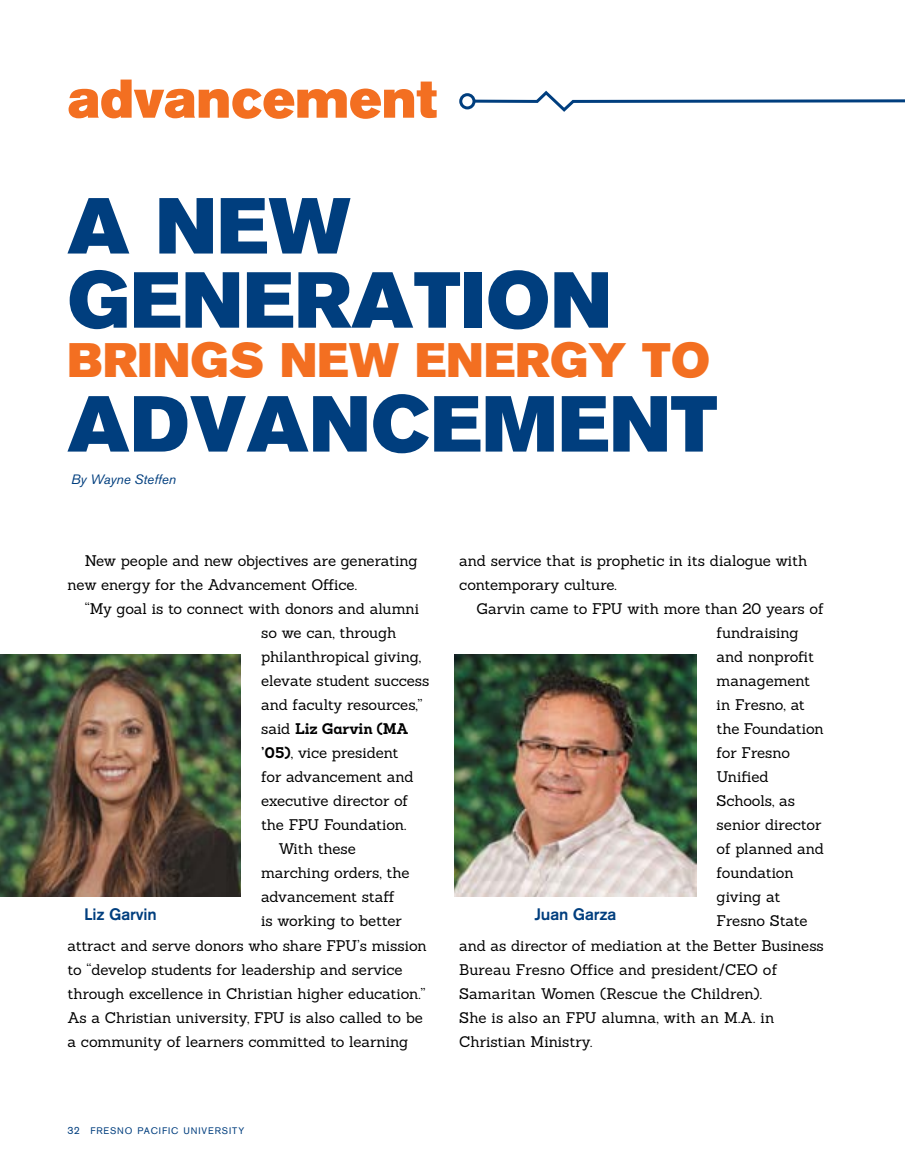
<style>
.page{position:relative;width:905px;height:1175px;background:#fff}
.page>*{position:absolute;margin:0;border:0;box-sizing:border-box;transform-origin:0 0}
.SUB_HEAD_16pt_grotes{font:78.45px/74.1px "Akzidenz Grotesk BE Super";letter-spacing:.01em;color:#003e7e}
.t1{font:54px "Akzidenz Grotesk BE Super";color:#f36f21}
.SUB_HEAD_16pt_grotes-2{font:48px "Akzidenz Grotesk BE Super";letter-spacing:.01em;color:#f36f21}
.feat_paragraph_body{font:500 16.5px "Akzidenz Grotesk BE";letter-spacing:-.01em;color:#003e7e}
.BODY_10_16_sanchez_W{font:15px/24px "Sanchez";letter-spacing:-.005em;color:#000}
.Story_attribution{font:italic 13.5px "Akzidenz Grotesk BE";color:#003e7e}
.t2{font:9.45px "Akzidenz Grotesk BE";letter-spacing:.095em;color:#003e7e}
.s1{font-weight:700}
.s2{font-size:10.5px}
</style>
<div class="page">
<svg style="left:471px;top:90px;width:433px;height:22px"></svg>
<div style="left:459px;top:93px;width:16px;height:16px;border:3px solid #003e7e;border-radius:50%"></div>
<img style="left:0;top:654px;width:241px;height:242px">
<img style="left:454px;top:654px;width:242px;height:242px">
<p class="t1" style="left:68px;top:67px;width:371px">advancement</p>
<p class="SUB_HEAD_16pt_grotes" style="left:68px;top:189px;width:545px">A NEW<br>GENERATION</p>
<p class="SUB_HEAD_16pt_grotes-2" style="left:68px;top:333px;width:644px">BRINGS NEW ENERGY TO</p>
<p class="SUB_HEAD_16pt_grotes" style="left:68px;top:387px;width:651px">ADVANCEMENT</p>
<p class="Story_attribution" style="left:71px;top:471px;width:106px">By Wayne Steffen</p>
<p class="BODY_10_16_sanchez_W" style="left:68px;top:549px;width:352px;text-indent:17px">New people and new objectives are generating new energy for the Advancement Office.</p>
<p class="BODY_10_16_sanchez_W" style="left:261px;top:597px;width:170px;text-indent:-176px">“My goal is to connect with donors and alumni so we can, through philanthropical giving, elevate student success and faculty resources,” said <span class="s1">Liz Garvin (MA ’05)</span>, vice president<br>for advancement and executive director of the FPU Foundation.</p>
<p class="BODY_10_16_sanchez_W" style="left:278px;top:837px;width:79px">With these</p>
<p class="BODY_10_16_sanchez_W" style="left:261px;top:861px;width:150px">marching orders, the</p>
<p class="BODY_10_16_sanchez_W" style="left:261px;top:885px;width:135px">advancement staff</p>
<p class="BODY_10_16_sanchez_W" style="left:261px;top:909px;width:142px">is working to better</p>
<p class="BODY_10_16_sanchez_W" style="left:68px;top:933px;width:361px">attract and serve donors who share FPU’s mission</p>
<p class="BODY_10_16_sanchez_W" style="left:68px;top:957px;width:336px">to “develop students for leadership and service</p>
<p class="BODY_10_16_sanchez_W" style="left:68px;top:981px;width:359px">through excellence in Christian higher education.”</p>
<p class="BODY_10_16_sanchez_W" style="left:68px;top:1005px;width:357px">As a Christian university, FPU is also called to be</p>
<p class="BODY_10_16_sanchez_W" style="left:68px;top:1029px;width:342px">a community of learners committed to learning</p>
<p class="BODY_10_16_sanchez_W" style="left:459px;top:549px;width:349px">and service that is prophetic in its dialogue with contemporary culture.</p>
<p class="BODY_10_16_sanchez_W" style="left:476px;top:597px;width:349px">Garvin came to FPU with more than 20 years of</p>
<p class="BODY_10_16_sanchez_W" style="left:716px;top:621px;width:83px">fundraising</p>
<p class="BODY_10_16_sanchez_W" style="left:716px;top:645px;width:99px">and nonprofit</p>
<p class="BODY_10_16_sanchez_W" style="left:716px;top:669px;width:95px">management</p>
<p class="BODY_10_16_sanchez_W" style="left:716px;top:693px;width:90px">in Fresno, at</p>
<p class="BODY_10_16_sanchez_W" style="left:716px;top:717px;width:109px">the Foundation</p>
<p class="BODY_10_16_sanchez_W" style="left:716px;top:741px;width:75px">for Fresno</p>
<p class="BODY_10_16_sanchez_W" style="left:716px;top:765px;width:54px">Unified</p>
<p class="BODY_10_16_sanchez_W" style="left:716px;top:789px;width:80px">Schools, as</p>
<p class="BODY_10_16_sanchez_W" style="left:716px;top:813px;width:106px">senior director</p>
<p class="BODY_10_16_sanchez_W" style="left:716px;top:837px;width:109px">of planned and</p>
<p class="BODY_10_16_sanchez_W" style="left:716px;top:861px;width:79px">foundation</p>
<p class="BODY_10_16_sanchez_W" style="left:716px;top:885px;width:65px">giving at</p>
<p class="BODY_10_16_sanchez_W" style="left:716px;top:909px;width:92px">Fresno State</p>
<p class="BODY_10_16_sanchez_W" style="left:459px;top:933px;width:366px">and as director of mediation at the Better Business</p>
<p class="BODY_10_16_sanchez_W" style="left:459px;top:957px;width:320px">Bureau Fresno Office and president/CEO of</p>
<p class="BODY_10_16_sanchez_W" style="left:459px;top:981px;width:304px">Samaritan Women (Rescue the Children).</p>
<p class="BODY_10_16_sanchez_W" style="left:459px;top:1005px;width:316px">She is also an FPU alumna, with an M.A. in</p>
<p class="BODY_10_16_sanchez_W" style="left:459px;top:1029px;width:135px">Christian Ministry.</p>
<p class="feat_paragraph_body" style="left:84px;top:903px;width:74px">Liz Garvin</p>
<p class="feat_paragraph_body" style="left:534px;top:903px;width:83px">Juan Garza</p>
<p class="t2" style="left:68px;top:1125px;width:178px"><span class="s2">32</span> FRESNO PACIFIC UNIVERSITY</p>
</div>
